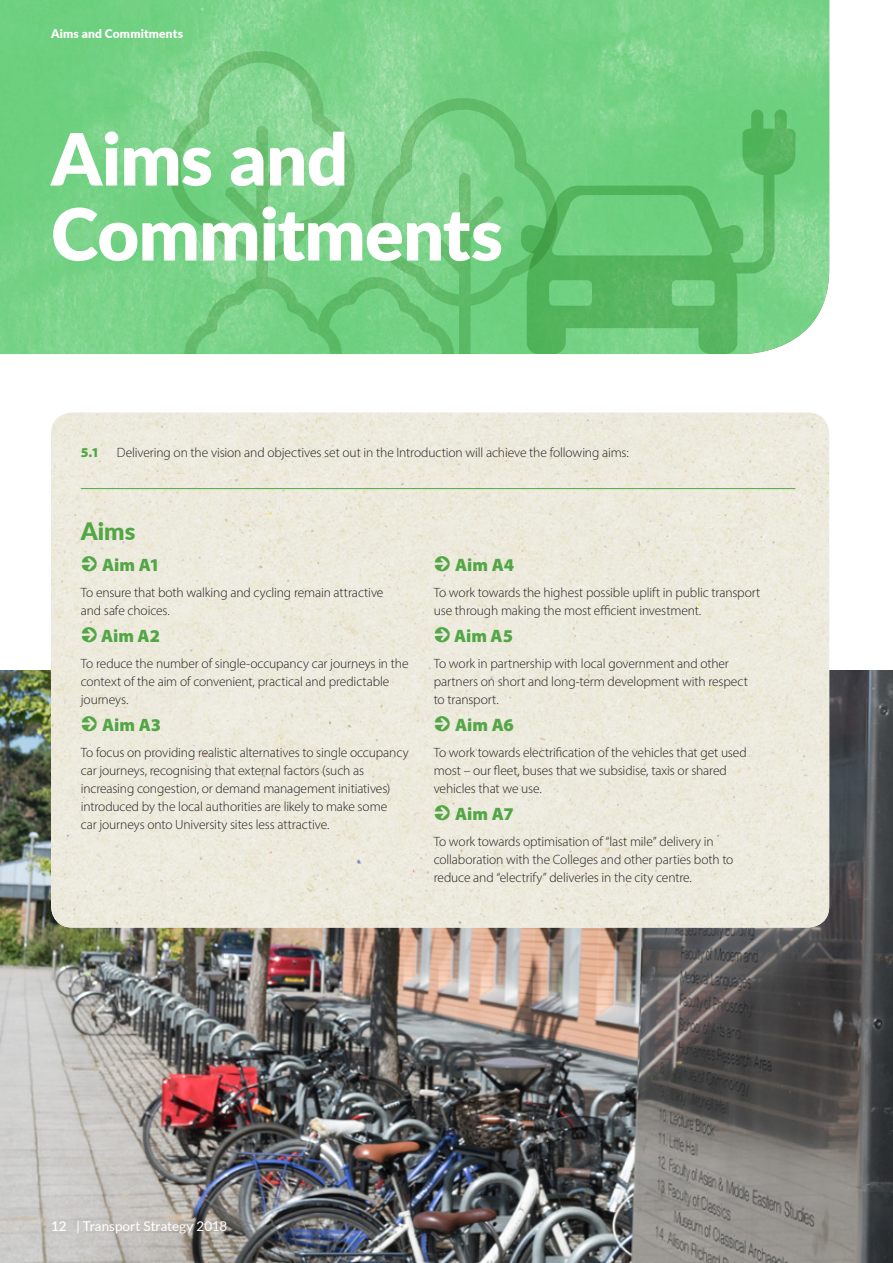
<style>
.page{position:relative;width:893px;height:1263px;background:#fff}
.page>*{position:absolute;margin:0;border:0;box-sizing:border-box;transform-origin:0 0}
.Heading{font:900 72px/75px "Lato";letter-spacing:-.01em;color:#fff}
.Sub_Heading{font:900 24px "Lato";color:#52a645}
.Body_copy{font:900 18px "Myriad Pro";letter-spacing:-.005em;color:#52a645}
.Body_copy-2{font:300 13.5px/18px "Myriad Pro";letter-spacing:-.01em;color:#231f20}
.t1{font:13.5px "Lato";color:#fff}
.Body_copy-3{font:900 13.5px "Myriad Pro";color:#52a645}
.t2{font:900 12px "Lato";letter-spacing:.015em;color:#fff}
.s1{font-family:"Duper Pro";font-weight:700;font-size:24px}
.s2{font-weight:500}
</style>
<div class="page">
<img style="left:0;top:670px;width:893px;height:593px">
<img style="left:0;top:0;width:829px;height:354px">
<img style="left:51px;top:412px;width:778px;height:515px">
<hr style="left:81px;top:488px;width:714px;height:1px;background:#52a645">
<svg style="left:558px;top:109px;width:237px;height:245px"></svg>
<svg style="left:169px;top:51px;width:285px;height:303px"></svg>
<svg style="left:372px;top:98px;width:186px;height:256px"></svg>
<p class="t2" style="left:51px;top:25px;width:134px">Aims and Commitments</p>
<p class="Heading" style="left:51px;top:119px;width:453px">Aims and<br>Commitments</p>
<p class="Body_copy-3" style="left:81px;top:443px;width:20px">5.1</p>
<p class="Body_copy-2" style="left:117px;top:443px;width:513px">Delivering on the vision and objectives set out in the Introduction will achieve the following aims:</p>
<p class="Sub_Heading" style="left:81px;top:513px;width:56px">Aims</p>
<p class="Body_copy" style="left:81px;top:552px;width:81px"><span class="s1">→</span> Aim A1</p>
<p class="Body_copy-2" style="left:81px;top:583px;width:304px">To ensure that both walking and cycling remain attractive and safe choices.</p>
<p class="Body_copy" style="left:81px;top:623px;width:81px"><span class="s1">→</span> Aim A2</p>
<p class="Body_copy-2" style="left:81px;top:654px;width:329px">To reduce the number of single-occupancy car journeys in the context of the aim of convenient, practical and predictable journeys.</p>
<p class="Body_copy" style="left:81px;top:712px;width:82px"><span class="s1">→</span> Aim A3</p>
<p class="Body_copy-2" style="left:81px;top:743px;width:329px">To focus on providing realistic alternatives to single occupancy car journeys, recognising that external factors (such as increasing congestion, or demand management initiatives) introduced by the local authorities are likely to make some<br>car journeys onto University sites less attractive.</p>
<p class="Body_copy" style="left:434px;top:552px;width:82px"><span class="s1">→</span> Aim A4</p>
<p class="Body_copy-2" style="left:434px;top:583px;width:328px">To work towards the highest possible uplift in public transport use through making the most efficient investment.</p>
<p class="Body_copy" style="left:434px;top:623px;width:81px"><span class="s1">→</span> Aim A5</p>
<p class="Body_copy-2" style="left:434px;top:654px;width:316px">To work in partnership with local government and other partners on short and long-term development with respect to transport.</p>
<p class="Body_copy" style="left:434px;top:712px;width:82px"><span class="s1">→</span> Aim A6</p>
<p class="Body_copy-2" style="left:434px;top:743px;width:315px">To work towards electrification of the vehicles that get used most – our fleet, buses that we subsidise, taxis or shared vehicles that we use.</p>
<p class="Body_copy" style="left:434px;top:801px;width:82px"><span class="s1">→</span> Aim A7</p>
<p class="Body_copy-2" style="left:434px;top:832px;width:301px">To work towards optimisation of “last mile” delivery in collaboration with the Colleges and other parties both to reduce and “electrify” deliveries in the city centre.</p>
<p class="t1" style="left:51px;top:1217px;width:178px"><span class="s2">12</span> | Transport Strategy 2018</p>
</div>
